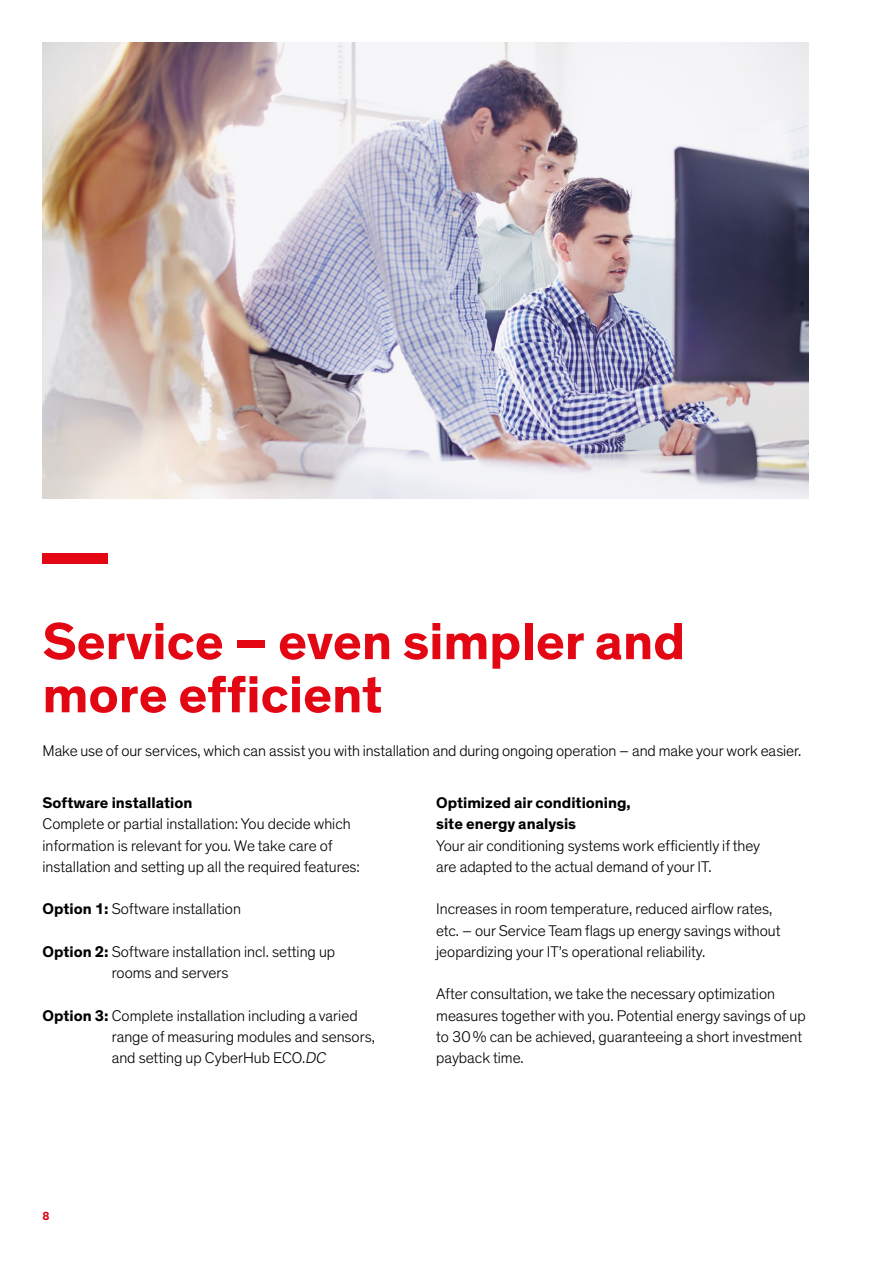
<style>
.page{position:relative;width:893px;height:1263px;background:#fff}
.page>*{position:absolute;margin:0;border:0;box-sizing:border-box;transform-origin:0 0}
.t1{font:700 53.1px/53.1px "Theinhardt";color:#e30613}
.t2{font:300 15.75px/21.3px "Theinhardt";color:#000}
.t3{font:700 15.75px/21.3px "Theinhardt";color:#000}
.t4{font:700 12px "Theinhardt";color:#e30613}
.s1{font-weight:700}
.s2{font-style:italic}
</style>
<div class="page">
<img style="left:43px;top:43px;width:765px;height:456px">
<div style="left:43px;top:553px;width:65px;height:10px;background:#e30613"></div>
<h1 class="t1" style="left:43px;top:616px;width:644px">Service – even simpler and more efficient</h1>
<p class="t2" style="left:43px;top:740px;width:760px">Make use of our services, which can assist you with installation and during ongoing operation – and make your work easier.</p>
<p class="t3" style="left:436px;top:792px;width:196px">Optimized air conditioning, site energy analysis</p>
<p class="t2" style="left:436px;top:835px;width:326px">Your air conditioning systems work efficiently if they are adapted to the actual demand of your IT.</p>
<p class="t2" style="left:436px;top:898px;width:346px">Increases in room temperature, reduced airflow rates, etc. – our Service Team flags up energy savings without jeopardizing your IT’s operational reliability.</p>
<p class="t2" style="left:436px;top:984px;width:371px">After consultation, we take the necessary optimization measures together with you. Potential energy savings of up to 30 % can be achieved, guaranteeing a short investment payback time.</p>
<p class="t3" style="left:43px;top:792px;width:151px">Software installation</p>
<p class="t2" style="left:43px;top:813px;width:319px">Complete or partial installation: You decide which information is relevant for you. We take care of installation and setting up all the required features:</p>
<p class="t2" style="left:43px;top:899px;width:200px"><span class="s1">Option 1:</span> Software installation</p>
<p class="t2" style="left:112px;top:941px;width:225px;text-indent:-69px"><span class="s1">Option 2:</span> Software installation incl. setting up rooms and servers</p>
<p class="t2" style="left:112px;top:1005px;width:265px;text-indent:-69px"><span class="s1">Option 3:</span> Complete installation including a varied range of measuring modules and sensors, and setting up CyberHub ECO.<span class="s2">DC</span></p>
<p class="t4" style="left:43px;top:1209px;width:9px">8</p>
</div>
